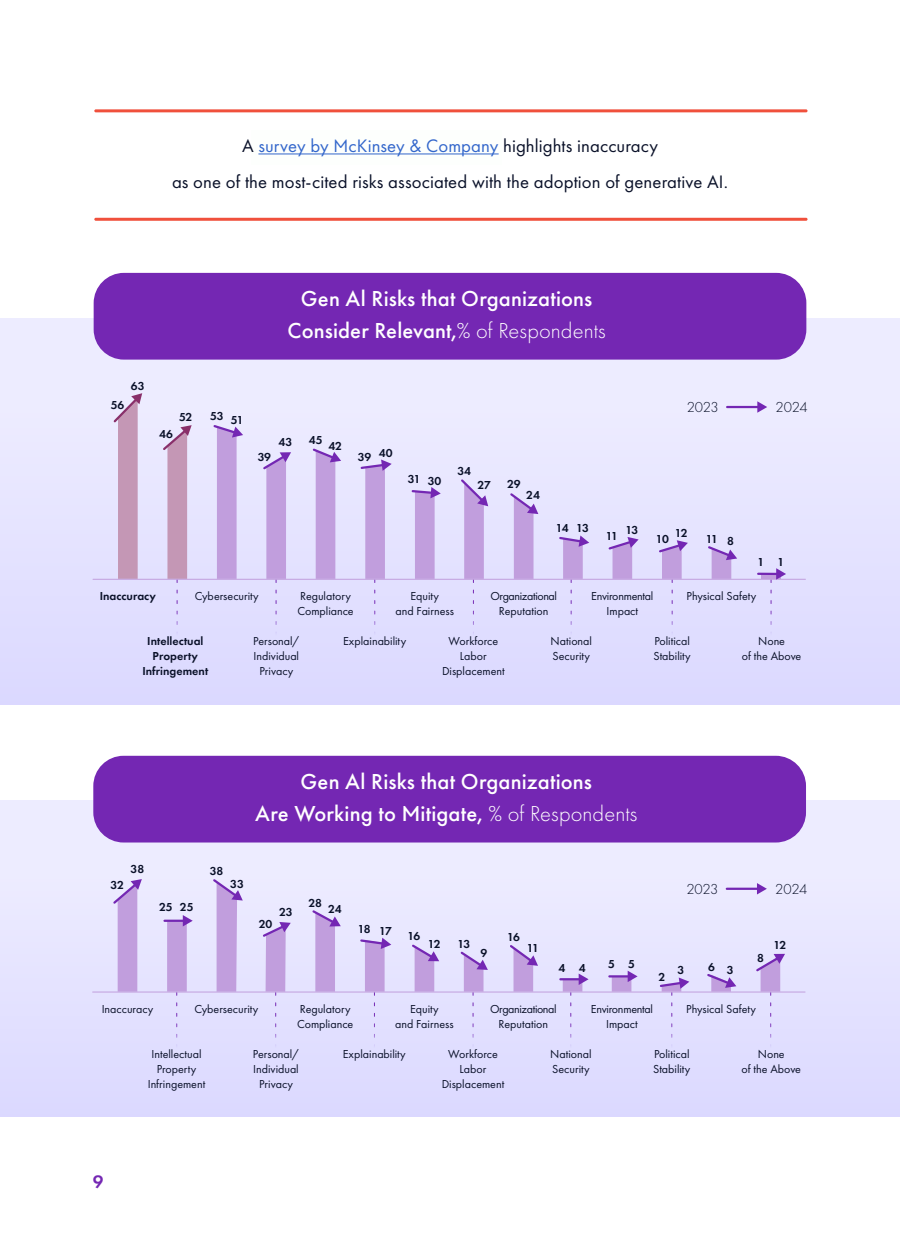
<style>
.page{position:relative;width:900px;height:1260px;background:#fff}
.page>*{position:absolute;margin:0;border:0;box-sizing:border-box;transform-origin:0 0}
.t1{font:500 22.5px/31.5px "DA Futura PT";letter-spacing:.005em;color:#fff;text-align:center}
.t2{font:18.75px/36px "DA Futura PT";letter-spacing:.005em;color:#0a1129;text-align:center}
.t3{font:600 18.75px "DA Futura PT";color:#7427b3}
.t4{font:300 15px "DA Futura PT";letter-spacing:-.01em;color:#0a1129}
.t5{font:12px/15px "DA Futura PT";color:#0a1129;text-align:center}
.t6{font:600 12px/15px "DA Futura PT";color:#0a1129;text-align:center}
.t7{font:12px/15px "DA Futura PT";letter-spacing:-.025em;color:#0a1129;text-align:center}
.t8{font:12px/15px "DA Futura PT";letter-spacing:-.02em;color:#0a1129;text-align:center}
.s1{color:#36c}
.s2{font-weight:300}
</style>
<div class="page">
<div style="left:0;top:318px;width:900px;height:386px;background:#e6e4ff"></div>
<div style="left:0;top:801px;width:900px;height:316px;background:#e6e4ff"></div>
<hr style="left:94px;top:109px;width:714px;height:3px;background:#f0503c;border-radius:2px">
<hr style="left:94px;top:218px;width:714px;height:3px;background:#f0503c;border-radius:2px">
<div style="left:761px;top:574px;width:20px;height:5px;background:#c19edd"></div>
<svg style="left:112px;top:393px;width:30px;height:186px"></svg>
<svg style="left:161px;top:425px;width:31px;height:210px"></svg>
<hr style="left:93px;top:579px;width:712px;height:1px;background:#c19edd">
<svg style="left:261px;top:452px;width:30px;height:183px"></svg>
<svg style="left:212px;top:425px;width:31px;height:154px"></svg>
<svg style="left:311px;top:448px;width:30px;height:131px"></svg>
<svg style="left:359px;top:460px;width:33px;height:175px"></svg>
<svg style="left:607px;top:537px;width:32px;height:42px"></svg>
<svg style="left:657px;top:540px;width:31px;height:95px"></svg>
<svg style="left:410px;top:487px;width:31px;height:92px"></svg>
<svg style="left:459px;top:479px;width:29px;height:156px"></svg>
<svg style="left:508px;top:493px;width:30px;height:86px"></svg>
<svg style="left:558px;top:535px;width:31px;height:100px"></svg>
<svg style="left:706px;top:546px;width:31px;height:33px"></svg>
<hr style="left:758px;top:573px;width:20px;height:2px;background:#7427b3">
<svg style="left:771px;top:568px;width:15px;height:67px"></svg>
<hr style="left:727px;top:406px;width:32px;height:2px;background:#7427b3">
<svg style="left:757px;top:401px;width:10px;height:12px"></svg>
<hr style="left:727px;top:888px;width:32px;height:2px;background:#7427b3">
<svg style="left:757px;top:883px;width:10px;height:12px"></svg>
<svg style="left:111px;top:879px;width:31px;height:113px"></svg>
<svg style="left:165px;top:915px;width:28px;height:132px"></svg>
<hr style="left:93px;top:992px;width:712px;height:1px;background:#c19edd">
<svg style="left:261px;top:922px;width:30px;height:125px"></svg>
<svg style="left:211px;top:879px;width:32px;height:113px"></svg>
<svg style="left:310px;top:910px;width:31px;height:82px"></svg>
<svg style="left:359px;top:938px;width:32px;height:109px"></svg>
<svg style="left:658px;top:978px;width:31px;height:69px"></svg>
<svg style="left:410px;top:944px;width:29px;height:48px"></svg>
<svg style="left:459px;top:951px;width:29px;height:96px"></svg>
<svg style="left:508px;top:945px;width:30px;height:47px"></svg>
<svg style="left:705px;top:974px;width:31px;height:18px"></svg>
<svg style="left:754px;top:954px;width:31px;height:93px"></svg>
<hr style="left:560px;top:978px;width:20px;height:2px;background:#7427b3">
<svg style="left:563px;top:974px;width:26px;height:73px"></svg>
<hr style="left:609px;top:975px;width:20px;height:3px;background:#7427b3">
<svg style="left:612px;top:971px;width:26px;height:21px"></svg>
<div style="left:94px;top:273px;width:712px;height:87px;background:#7427b3;border-radius:30px"></div>
<div style="left:93px;top:756px;width:713px;height:87px;background:#7427b3;border-radius:30px"></div>
<h2 class="t2" style="left:172px;top:128px;width:558px">A <span class="s1">survey by McKinsey &amp; Company</span> highlights inaccuracy<br>as one of the most-cited risks associated with the adoption of generative AI.</h2>
<p class="t6" style="left:131px;top:378px;width:15px">63</p>
<p class="t6" style="left:111px;top:397px;width:15px">56</p>
<p class="t6" style="left:179px;top:409px;width:15px">52</p>
<p class="t6" style="left:210px;top:410px;width:35px">53 51</p>
<p class="t6" style="left:159px;top:427px;width:15px">46</p>
<h1 class="t1" style="left:288px;top:283px;width:320px">Gen Al Risks that Organizations<br>Consider Relevant,<span class="s2">% of Respondents</span></h1>
<p class="t6" style="left:278px;top:435px;width:15px">43</p>
<p class="t6" style="left:309px;top:432px;width:15px">45</p>
<p class="t6" style="left:328px;top:438px;width:15px">42</p>
<p class="t6" style="left:258px;top:449px;width:15px">39</p>
<p class="t6" style="left:358px;top:448px;width:36px">39 40</p>
<p class="t6" style="left:408px;top:472px;width:35px">31 30</p>
<p class="t6" style="left:457px;top:463px;width:15px">34</p>
<p class="t6" style="left:478px;top:477px;width:15px">27</p>
<p class="t6" style="left:507px;top:476px;width:15px">29</p>
<p class="t6" style="left:526px;top:488px;width:15px">24</p>
<p class="t6" style="left:556px;top:520px;width:35px">14 13</p>
<p class="t6" style="left:606px;top:529px;width:14px">11</p>
<p class="t6" style="left:625px;top:522px;width:14px">13</p>
<p class="t4" style="left:687px;top:398px;width:34px">2023</p>
<p class="t4" style="left:776px;top:398px;width:34px">2024</p>
<p class="t6" style="left:675px;top:526px;width:14px">12</p>
<p class="t6" style="left:656px;top:532px;width:15px">10</p>
<p class="t6" style="left:706px;top:531px;width:30px">11 8</p>
<p class="t6" style="left:757px;top:554px;width:29px">1 1</p>
<p class="t6" style="left:100px;top:589px;width:58px">Inaccuracy</p>
<p class="t5" style="left:195px;top:589px;width:66px">Cybersecurity</p>
<p class="t5" style="left:297px;top:589px;width:58px;text-align:left">Regulatory<br>Compliance</p>
<p class="t5" style="left:396px;top:589px;width:60px">Equity<br>and Fairness</p>
<p class="t7" style="left:490px;top:589px;width:68px">Organizational<br>Reputation</p>
<p class="t8" style="left:591px;top:589px;width:64px">Environmental<br>Impact</p>
<p class="t5" style="left:687px;top:589px;width:71px">Physical Safety</p>
<p class="t6" style="left:142px;top:634px;width:67px">Intellectual<br>Property<br>Infringement</p>
<p class="t5" style="left:253px;top:634px;width:48px">Personal/<br>Individual<br>Privacy</p>
<p class="t5" style="left:343px;top:634px;width:65px">Explainability</p>
<p class="t5" style="left:442px;top:634px;width:64px">Workforce<br>Labor<br>Displacement</p>
<p class="t5" style="left:551px;top:634px;width:43px;text-align:left">National<br>Security</p>
<p class="t5" style="left:653px;top:634px;width:39px;text-align:left">Political<br>Stability</p>
<p class="t5" style="left:742px;top:634px;width:61px">None<br>of the Above</p>
<p class="t6" style="left:131px;top:861px;width:15px">38</p>
<p class="t6" style="left:110px;top:878px;width:15px">32</p>
<p class="t6" style="left:159px;top:899px;width:36px">25 25</p>
<h1 class="t1" style="left:255px;top:766px;width:384px">Gen Al Risks that Organizations<br>Are Working to Mitigate, <span class="s2">% of Respondents</span></h1>
<p class="t6" style="left:210px;top:863px;width:15px">38</p>
<p class="t6" style="left:230px;top:876px;width:15px">33</p>
<p class="t6" style="left:279px;top:904px;width:15px">23</p>
<p class="t6" style="left:259px;top:916px;width:15px">20</p>
<p class="t6" style="left:309px;top:895px;width:15px">28</p>
<p class="t6" style="left:328px;top:901px;width:15px">24</p>
<p class="t6" style="left:358px;top:923px;width:36px">18 17</p>
<p class="t6" style="left:408px;top:928px;width:14px">16</p>
<p class="t6" style="left:428px;top:936px;width:14px">12</p>
<p class="t6" style="left:457px;top:936px;width:14px">13</p>
<p class="t6" style="left:480px;top:945px;width:8px">9</p>
<p class="t6" style="left:507px;top:930px;width:14px">16</p>
<p class="t6" style="left:527px;top:940px;width:14px">11</p>
<p class="t6" style="left:558px;top:960px;width:29px">4 4</p>
<p class="t6" style="left:608px;top:957px;width:28px">5 5</p>
<p class="t4" style="left:686px;top:880px;width:34px">2023</p>
<p class="t4" style="left:775px;top:880px;width:34px">2024</p>
<p class="t6" style="left:659px;top:969px;width:8px">2</p>
<p class="t6" style="left:677px;top:963px;width:8px">3</p>
<p class="t6" style="left:708px;top:960px;width:27px">6 3</p>
<p class="t6" style="left:757px;top:950px;width:8px">8</p>
<p class="t6" style="left:773px;top:937px;width:14px">12</p>
<p class="t5" style="left:102px;top:1001px;width:53px">Inaccuracy</p>
<p class="t5" style="left:194px;top:1001px;width:66px">Cybersecurity</p>
<p class="t5" style="left:297px;top:1001px;width:58px;text-align:left">Regulatory<br>Compliance</p>
<p class="t5" style="left:395px;top:1001px;width:60px">Equity<br>and Fairness</p>
<p class="t7" style="left:490px;top:1001px;width:68px">Organizational<br>Reputation</p>
<p class="t8" style="left:591px;top:1001px;width:64px">Environmental<br>Impact</p>
<p class="t5" style="left:686px;top:1001px;width:71px">Physical Safety</p>
<h2 class="t3" style="left:93px;top:1170px;width:12px">9</h2>
<p class="t5" style="left:148px;top:1046px;width:59px">Intellectual<br>Property<br>Infringement</p>
<p class="t5" style="left:253px;top:1046px;width:48px">Personal/<br>Individual<br>Privacy</p>
<p class="t5" style="left:343px;top:1046px;width:65px">Explainability</p>
<p class="t5" style="left:442px;top:1046px;width:64px">Workforce<br>Labor<br>Displacement</p>
<p class="t5" style="left:550px;top:1046px;width:43px;text-align:left">National<br>Security</p>
<p class="t5" style="left:653px;top:1046px;width:39px;text-align:left">Political<br>Stability</p>
<p class="t5" style="left:742px;top:1046px;width:61px">None<br>of the Above</p>
</div>
